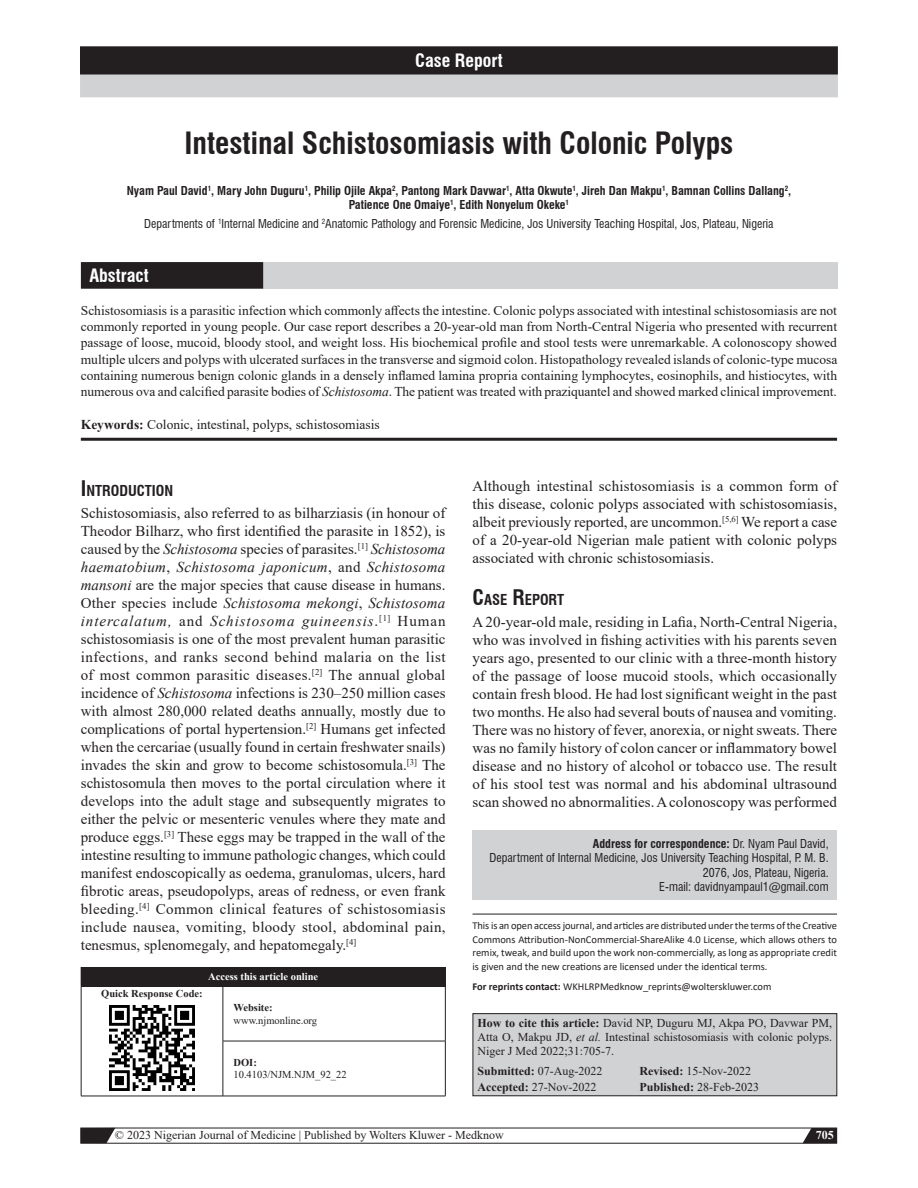
<style>
.page{position:relative;width:918px;height:1188px;background:#fff}
.page>*{position:absolute;margin:0;border:0;box-sizing:border-box;transform-origin:0 0}
.t1{font:700 condensed 30px "Swiss 721 BT";color:#231f20}
.t2{font:700 condensed 18px "Swiss 721 BT";color:#fff}
.t3{font:15px/18px "Times New Roman";color:#231f20;text-align:justify}
.t4{font:700 condensed 14.7px "Swiss 721 BT";color:#231f20}
.t5{font:13.5px/16.2px "Times New Roman";letter-spacing:-.005em;color:#231f20;text-align:justify}
.t6{font:condensed 12px/14.4px "Swiss 721 BT";color:#231f20;text-align:right}
.t7{font:12px/14.4px "Times New Roman";color:#231f20;text-align:justify}
.t8{font:700 condensed 12px/14.4px "Swiss 721 BT";color:#231f20;text-align:center}
.t9{font:700 12px "Times New Roman";color:#fff}
.t10{font:10.5px/13.5px "Calibri";color:#231f20;text-align:justify}
.t11{font:10.5px "Times New Roman";color:#231f20}
.t12{font:700 10.5px "Times New Roman";color:#231f20}
.t13{font:700 10.5px "Times New Roman";color:#fff}
.s1{font-style:italic}
.s2{font-weight:700}
.s3{font-size:21px}
</style>
<div class="page">
<div style="left:81px;top:262px;width:756px;height:27px;background:#d1d2d4"></div>
<div style="left:81px;top:262px;width:182px;height:27px;background:#231f20"></div>
<div style="left:80px;top:46px;width:758px;height:51px;background:#d1d2d4"></div>
<div style="left:81px;top:47px;width:756px;height:27px;background:#231f20"></div>
<div style="left:80px;top:46px;width:758px;height:29px;border:2px solid #231f20"></div>
<hr style="left:81px;top:438px;width:756px;height:3px;background:#231f20">
<div style="left:473px;top:830px;width:364px;height:70px;background:#d1d2d4"></div>
<hr style="left:473px;top:914px;width:364px;height:1px;background:#231f20">
<div style="left:473px;top:1014px;width:364px;height:82px;background:#d1d2d4"></div>
<div style="left:473px;top:1013px;width:364px;height:83px;border:1px solid #231f20"></div>
<div style="left:81px;top:967px;width:364px;height:19px;background:#231f20"></div>
<svg style="left:445px;top:967px;width:1px;height:19px"></svg>
<hr style="left:81px;top:986px;width:1px;height:55px;background:#231f20">
<hr style="left:81px;top:1041px;width:1px;height:55px;background:#231f20">
<hr style="left:81px;top:986px;width:142px;height:1px;background:#231f20">
<hr style="left:223px;top:986px;width:1px;height:55px;background:#231f20">
<hr style="left:223px;top:986px;width:223px;height:1px;background:#231f20">
<hr style="left:445px;top:986px;width:1px;height:55px;background:#231f20">
<hr style="left:81px;top:1096px;width:142px;height:1px;background:#231f20">
<hr style="left:223px;top:1041px;width:1px;height:55px;background:#231f20">
<hr style="left:223px;top:1041px;width:223px;height:1px;background:#231f20">
<hr style="left:445px;top:1041px;width:1px;height:55px;background:#231f20">
<hr style="left:223px;top:1096px;width:223px;height:1px;background:#231f20">
<img style="left:110px;top:1005px;width:84px;height:85px">
<svg style="left:80px;top:1128px;width:758px;height:16px"></svg>
<p class="t2" style="left:415px;top:50px;width:89px">Case Report</p>
<h1 class="t1" style="left:184px;top:125px;width:551px">Intestinal Schistosomiasis with Colonic Polyps</h1>
<p class="t8" style="left:127px;top:183px;width:666px">Nyam Paul David<sup>1</sup>, Mary John Duguru<sup>1</sup>, Philip Ojile Akpa<sup>2</sup>, Pantong Mark Davwar<sup>1</sup>, Atta Okwute<sup>1</sup>, Jireh Dan Makpu<sup>1</sup>, Bamnan Collins Dallang<sup>2</sup>,<br>Patience One Omaiye<sup>1</sup>, Edith Nonyelum Okeke<sup>1</sup></p>
<p class="t6" style="left:144px;top:217px;width:631px">Departments of <sup>1</sup>Internal Medicine and <sup>2</sup>Anatomic Pathology and Forensic Medicine, Jos University Teaching Hospital, Jos, Plateau, Nigeria</p>
<p class="t2" style="left:89px;top:265px;width:61px">Abstract</p>
<p class="t5" style="left:81px;top:302px;width:758px">Schistosomiasis is a parasitic infection which commonly affects the intestine. Colonic polyps associated with intestinal schistosomiasis are not commonly reported in young people. Our case report describes a 20‑year‑old man from North‑Central Nigeria who presented with recurrent passage of loose, mucoid, bloody stool, and weight loss. His biochemical profile and stool tests were unremarkable. A colonoscopy showed multiple ulcers and polyps with ulcerated surfaces in the transverse and sigmoid colon. Histopathology revealed islands of colonic‑type mucosa containing numerous benign colonic glands in a densely inflamed lamina propria containing lymphocytes, eosinophils, and histiocytes, with numerous ova and calcified parasite bodies of <span class="s1">Schistosoma</span>. The patient was treated with praziquantel and showed marked clinical improvement.</p>
<p class="t5" style="left:81px;top:416px;width:300px"><span class="s2">Keywords:</span> Colonic, intestinal, polyps, schistosomiasis</p>
<p class="t4" style="left:81px;top:482px;width:94px"><span class="s3">I</span>NTRODUCTION</p>
<p class="t3" style="left:81px;top:504px;width:366px">Schistosomiasis, also referred to as bilharziasis (in honour of Theodor Bilharz, who first identified the parasite in 1852), is caused by the <span class="s1">Schistosoma</span> species of parasites.<sup>[1]</sup> <span class="s1">Schistosoma haematobium</span>, <span class="s1">Schistosoma japonicum</span>, and <span class="s1">Schistosoma mansoni</span> are the major species that cause disease in humans.<br>Other species include <span class="s1">Schistosoma mekongi</span>, <span class="s1">Schistosoma intercalatum,</span> and <span class="s1">Schistosoma guineensis</span>.<sup>[1]</sup> Human schistosomiasis is one of the most prevalent human parasitic infections, and ranks second behind malaria on the list of most common parasitic diseases.<sup>[2]</sup> The annual global incidence of <span class="s1">Schistosoma</span> infections is 230–250 million cases with almost 280,000 related deaths annually, mostly due to complications of portal hypertension.<sup>[2]</sup> Humans get infected when the cercariae (usually found in certain freshwater snails) invades the skin and grow to become schistosomula.<sup>[3]</sup> The schistosomula then moves to the portal circulation where it develops into the adult stage and subsequently migrates to either the pelvic or mesenteric venules where they mate and produce eggs.<sup>[3]</sup> These eggs may be trapped in the wall of the intestine resulting to immune pathologic changes, which could manifest endoscopically as oedema, granulomas, ulcers, hard fibrotic areas, pseudopolyps, areas of redness, or even frank bleeding.<sup>[4]</sup> Common clinical features of schistosomiasis include nausea, vomiting, bloody stool, abdominal pain, tenesmus, splenomegaly, and hepatomegaly.<sup>[4]</sup></p>
<p class="t13" style="left:208px;top:969px;width:111px">Access this article online</p>
<p class="t12" style="left:101px;top:986px;width:103px">Quick Response Code:</p>
<p class="t12" style="left:234px;top:1000px;width:41px">Website:</p>
<p class="t11" style="left:234px;top:1013px;width:85px">www.njmonline.org</p>
<p class="t12" style="left:234px;top:1055px;width:25px">DOI:</p>
<p class="t11" style="left:234px;top:1068px;width:115px">10.4103/NJM.NJM_92_22</p>
<p class="t3" style="left:472px;top:476px;width:366px">Although intestinal schistosomiasis is a common form of this disease, colonic polyps associated with schistosomiasis, albeit previously reported, are uncommon.<sup>[5,6]</sup> We report a case of a 20‑year‑old Nigerian male patient with colonic polyps associated with chronic schistosomiasis.</p>
<p class="t4" style="left:472px;top:591px;width:93px"><span class="s3">C</span>ASE <span class="s3">R</span>EPORT</p>
<p class="t3" style="left:472px;top:613px;width:366px">A 20‑year‑old male, residing in Lafia, North‑Central Nigeria, who was involved in fishing activities with his parents seven years ago, presented to our clinic with a three‑month history of the passage of loose mucoid stools, which occasionally contain fresh blood. He had lost significant weight in the past two months. He also had several bouts of nausea and vomiting.<br>There was no history of fever, anorexia, or night sweats. There was no family history of colon cancer or inflammatory bowel disease and no history of alcohol or tobacco use. The result of his stool test was normal and his abdominal ultrasound scan showed no abnormalities. Acolonoscopy was performed</p>
<p class="t6" style="left:490px;top:836px;width:341px"><span class="s2">Address for correspondence:</span> Dr. Nyam Paul David,<br>Department of Internal Medicine, Jos University Teaching Hospital, P. M. B.<br>2076, Jos, Plateau, Nigeria.<br>E‑mail: davidnyampaul1@gmail.com</p>
<p class="t10" style="left:473px;top:919px;width:366px">This is an open access journal, and articles are distributed under the terms of the Creative Commons Attribution‑NonCommercial‑ShareAlike 4.0 License, which allows others to remix, tweak, and build upon the work non‑commercially, as long as appropriate credit is given and the new creations are licensed under the identical terms.</p>
<p class="t10" style="left:473px;top:980px;width:300px"><span class="s2">For reprints contact:</span> WKHLRPMedknow_reprints@wolterskluwer.com</p>
<p class="t7" style="left:478px;top:1015px;width:356px"><span class="s2">How to cite this article:</span> David NP, Duguru MJ, Akpa PO, Davwar PM, Atta O, Makpu JD, <span class="s1">et al.</span> Intestinal schistosomiasis with colonic polyps.<br>Niger J Med 2022;31:705-7.</p>
<p class="t7" style="left:478px;top:1064px;width:126px"><span class="s2">Submitted:</span> 07‑Aug‑2022</p>
<p class="t7" style="left:640px;top:1064px;width:113px"><span class="s2">Revised:</span> 15‑Nov‑2022</p>
<p class="t7" style="left:478px;top:1080px;width:120px"><span class="s2">Accepted:</span> 27‑Nov‑2022</p>
<p class="t7" style="left:640px;top:1080px;width:121px"><span class="s2">Published:</span> 28-Feb-2023</p>
<p class="t7" style="left:115px;top:1128px;width:390px">© 2023 Nigerian Journal of Medicine | Published by Wolters Kluwer - Medknow</p>
<p class="t9" style="left:816px;top:1127px;width:19px">705</p>
</div>
